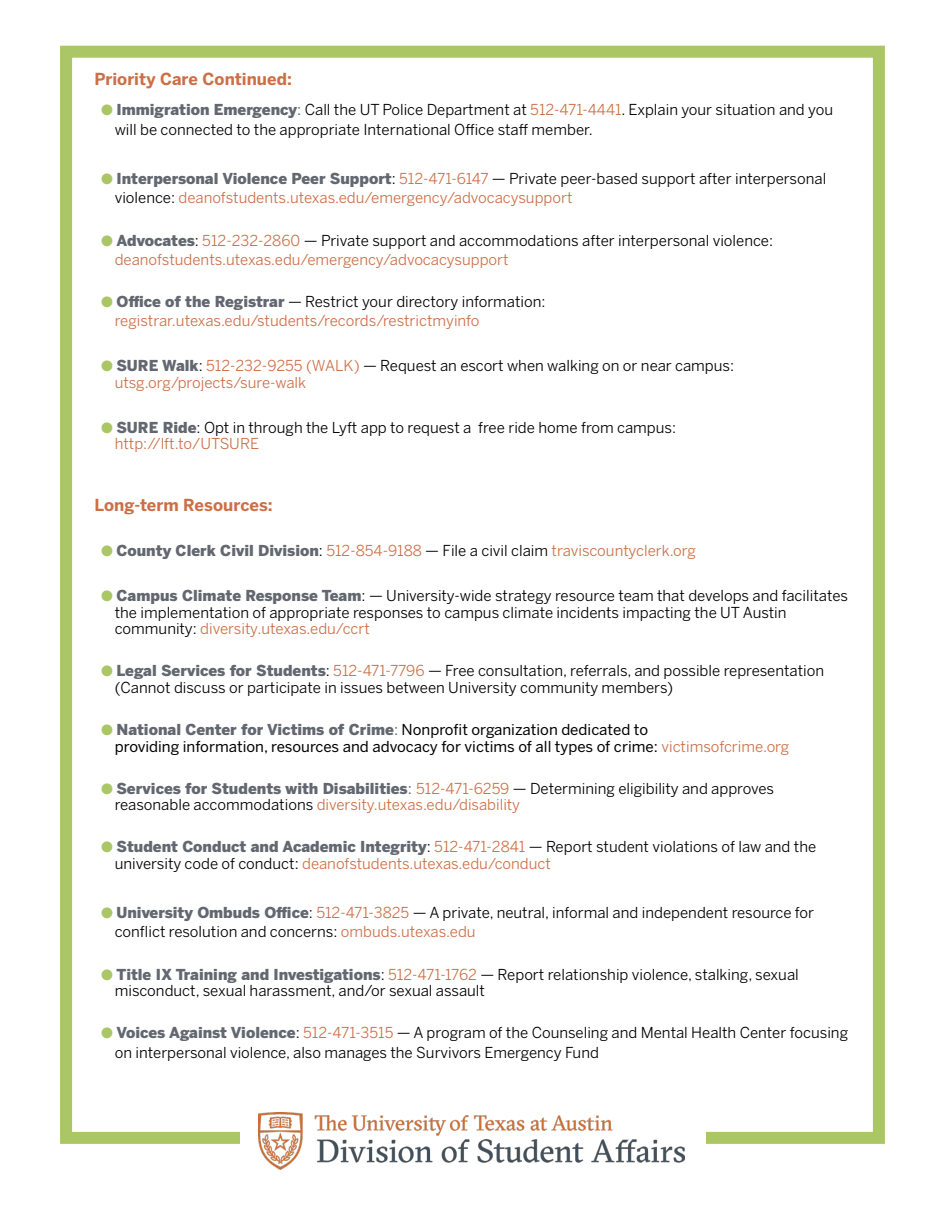
<style>
.page{position:relative;width:945px;height:1215px;background:#fff}
.page>*{position:absolute;margin:0;border:0;box-sizing:border-box;transform-origin:0 0}
.t1{font:700 16.5px "Benton Sans";color:#cc6f47}
.t2{font:15px/16.5px "Benton Sans";color:#000}
.t3{font:15px/19.4px "Benton Sans";color:#cc6f47}
.t4{font:15px/16.5px "Benton Sans";color:#000}
.s1{color:#aac665}
.s2{font-weight:900;color:#626770}
.s3{color:#626770}
.s4{color:#cc6f47}
.s5{color:#000}
</style>
<div class="page">
<div style="left:60px;top:46px;width:825px;height:1098px;border:12px solid #aac665"></div>
<div style="left:240px;top:1098px;width:465px;height:89px;background:#fff"></div>
<img style="left:259px;top:1112px;width:425px;height:58px">
<p class="t1" style="left:94px;top:69px;width:199px">Priority Care Continued:</p>
<p class="t2" style="left:115px;top:100px;width:720px;line-height:19.4px;text-indent:-14px"><span class="s1">●</span> <span class="s2">Immigration Emergency</span><span class="s3">:</span> Call the UT Police Department at <span class="s4">512-471-4441</span>. Explain your situation and you will be connected to the appropriate International Office staff member.</p>
<p class="t3" style="left:115px;top:169px;width:713px;text-indent:-14px"><span class="s1">●</span> <span class="s2">Interpersonal Violence Peer Support</span><span class="s5">:</span> 512-471-6147 <span class="s5">— Private peer-based support after interpersonal violence:</span> deanofstudents.utexas.edu/emergency/advocacysupport</p>
<p class="t3" style="left:115px;top:230px;width:660px;text-indent:-14px"><span class="s1">●</span> <span class="s2">Advocates</span><span class="s5">:</span> 512-232-2860 <span class="s5">— Private support and accommodations after interpersonal violence: </span>deanofstudents.utexas.edu/emergency/advocacysupport</p>
<p class="t3" style="left:115px;top:292px;width:432px;text-indent:-14px"><span class="s1">●</span> <span class="s2">Office of the Registrar</span> <span class="s5">— Restrict your directory information: </span>registrar.utexas.edu/students/records/restrictmyinfo</p>
<p class="t3" style="left:115px;top:358px;width:621px;line-height:16.5px;text-indent:-14px"><span class="s1">●</span> <span class="s2">SURE Walk</span><span class="s5">:</span> 512-232-9255 (WALK) <span class="s5">— Request an escort when walking on or near campus: </span>utsg.org/projects/sure-walk</p>
<p class="t2" style="left:115px;top:419px;width:563px;text-indent:-14px"><span class="s1">●</span> <span class="s2">SURE Ride</span>: Opt in through the Lyft app to request a free ride home from campus: <span class="s4">http://lft.to/UTSURE</span></p>
<p class="t1" style="left:94px;top:495px;width:180px">Long-term Resources:</p>
<p class="t3" style="left:101px;top:541px;width:596px"><span class="s1">●</span> <span class="s2">County Clerk Civil Division</span><span class="s5">:</span> 512-854-9188 <span class="s5">— File a civil claim</span> traviscountyclerk.org</p>
<p class="t2" style="left:115px;top:587px;width:735px;text-indent:-14px"><span class="s1">●</span> <span class="s2">Campus Climate Response Team</span>: — University-wide strategy resource team that develops and facilitates the implementation of appropriate responses to campus climate incidents impacting the UT Austin community: <span class="s4">diversity.utexas.edu/ccrt</span></p>
<p class="t2" style="left:115px;top:663px;width:711px;text-indent:-14px"><span class="s1">●</span> <span class="s2">Legal Services for Students</span>: <span class="s4">512-471-7796</span> — Free consultation, referrals, and possible representation (Cannot discuss or participate in issues between University community members)</p>
<p class="t4" style="left:115px;top:721px;width:676px;text-indent:-14px"><span class="s1">●</span> <span class="s2">National Center for Victims of Crime</span><span class="s3">:</span> Nonprofit organization dedicated to<br>providing information, resources and advocacy for victims of all types of crime: <span class="s4">victimsofcrime.org</span></p>
<p class="t2" style="left:115px;top:780px;width:661px;text-indent:-14px"><span class="s1">●</span> <span class="s2">Services for Students with Disabilities</span><span class="s3">:</span> <span class="s4">512-471-6259</span> — Determining eligibility and approves reasonable accommodations <span class="s4">diversity.utexas.edu/disability</span></p>
<p class="t2" style="left:115px;top:838px;width:703px;text-indent:-14px"><span class="s1">●</span> <span class="s2">Student Conduct and Academic Integrity</span>: <span class="s4">512-471-2841</span> — Report student violations of law and the university code of conduct: <span class="s4">deanofstudents.utexas.edu/conduct</span></p>
<p class="t2" style="left:115px;top:903px;width:701px;line-height:19.4px;text-indent:-14px"><span class="s1">●</span> <span class="s2">University Ombuds Office</span>: <span class="s4">512-471-3825</span> — A private, neutral, informal and independent resource for conflict resolution and concerns: <span class="s4">ombuds.utexas.edu</span></p>
<p class="t2" style="left:115px;top:966px;width:686px;text-indent:-14px"><span class="s1">●</span> <span class="s2">Title IX Training and Investigations</span>: <span class="s4">512-471-1762</span> — Report relationship violence, stalking, sexual misconduct, sexual harassment, and/or sexual assault</p>
<p class="t2" style="left:115px;top:1023px;width:735px;line-height:19.4px;text-indent:-14px"><span class="s1">●</span> <span class="s2">Voices Against Violence</span>: <span class="s4">512-471-3515</span> — A program of the Counseling and Mental Health Center focusing on interpersonal violence, also manages the Survivors Emergency Fund</p>
</div>
